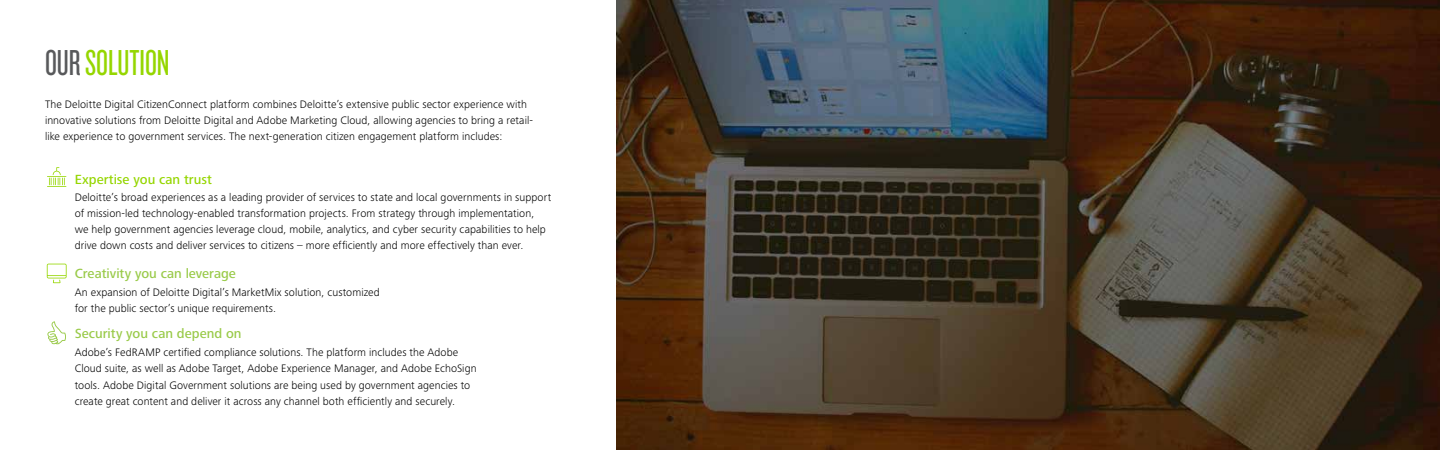
<style>
.page{position:relative;width:1440px;height:450px;background:#fff}
.page>*{position:absolute;margin:0;border:0;box-sizing:border-box;transform-origin:0 0}
.t1{font:37.5px "Knockout HTF27 Junior Bantamwt";color:#95d600}
.t2{font:500 13.75px "Frutiger Next Pro";color:#99ca49}
.t3{font:500 13.75px "Frutiger Next Pro";color:#95d600}
.t4{font:300 11.25px/16.2px "Frutiger Next Pro";letter-spacing:.01em;color:#000}
.s1{color:#58595b}
</style>
<div class="page">
<img style="left:616px;top:0;width:824px;height:450px">
<svg style="left:47px;top:167px;width:19px;height:20px"></svg>
<svg style="left:47px;top:321px;width:19px;height:23px"></svg>
<svg style="left:47px;top:264px;width:20px;height:19px"></svg>
<h1 class="t1" style="left:45px;top:44px;width:126px"><span class="s1">OUR</span> SOLUTION</h1>
<p class="t4" style="left:45px;top:96px;width:490px">The Deloitte Digital CitizenConnect platform combines Deloitte’s extensive public sector experience with innovative solutions from Deloitte Digital and Adobe Marketing Cloud, allowing agencies to bring a retail&shy;like experience to government services. The next-generation citizen engagement platform includes:</p>
<p class="t3" style="left:75px;top:172px;width:139px">Expertise you can trust</p>
<p class="t4" style="left:75px;top:189px;width:478px">Deloitte’s broad experiences as a leading provider of services to state and local governments in support of mission-led technology-enabled transformation projects. From strategy through implementation,<br>we help government agencies leverage cloud, mobile, analytics, and cyber security capabilities to help drive down costs and deliver services to citizens – more efficiently and more effectively than ever.</p>
<p class="t2" style="left:75px;top:266px;width:163px">Creativity you can leverage</p>
<p class="t4" style="left:75px;top:284px;width:307px">An expansion of Deloitte Digital’s MarketMix solution, customized for the public sector’s unique requirements.</p>
<p class="t2" style="left:75px;top:326px;width:168px">Security you can depend on</p>
<p class="t4" style="left:75px;top:344px;width:403px">Adobe’s FedRAMP certified compliance solutions. The platform includes the Adobe Cloud suite, as well as Adobe Target, Adobe Experience Manager, and Adobe EchoSign tools. Adobe Digital Government solutions are being used by government agencies to create great content and deliver it across any channel both efficiently and securely.</p>
</div>
